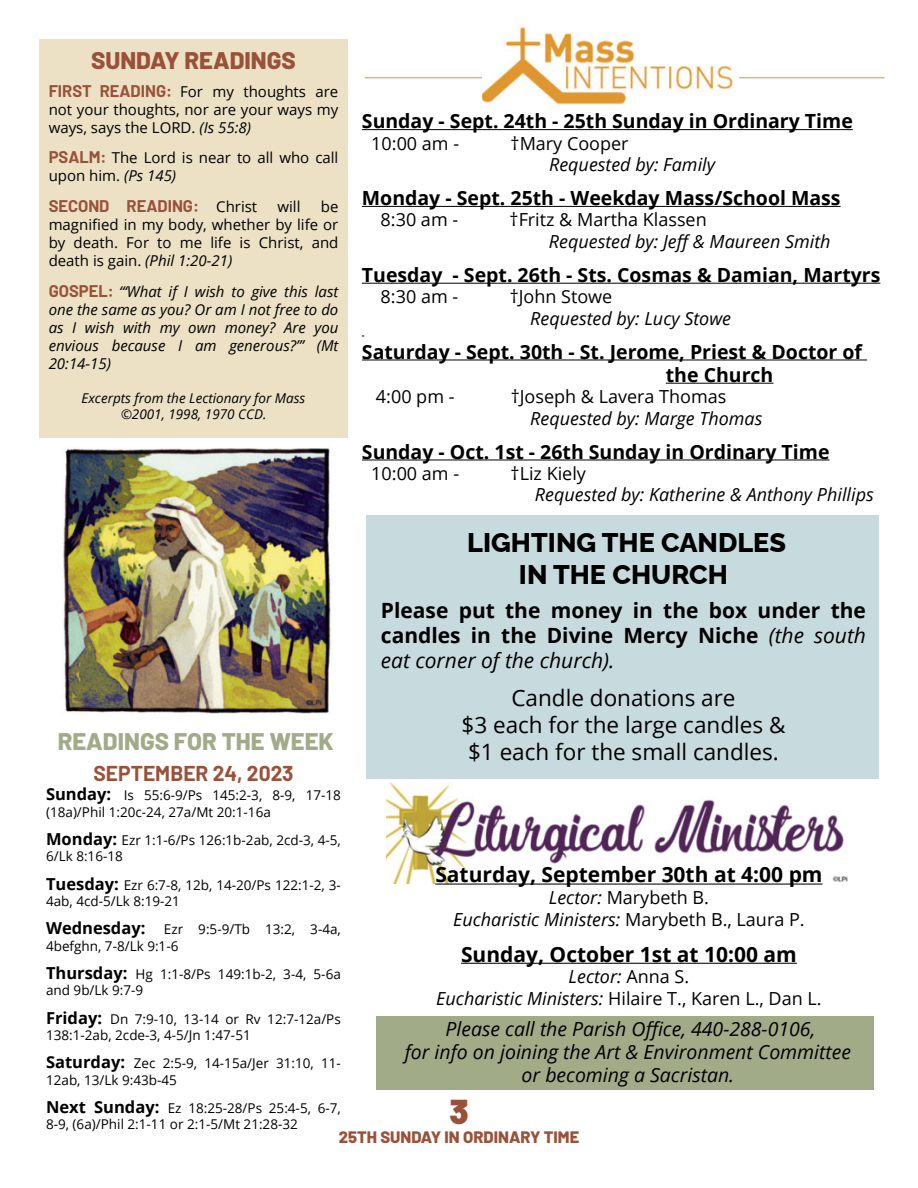
<style>
.page{position:relative;width:918px;height:1188px;background:#fff}
.page>*{position:absolute;margin:0;border:0;box-sizing:border-box;transform-origin:0 0}
.Page_Number_b99f8d7e{font:900 34.5px "Barlow";color:#995139}
.Body_Text_71a0c64b-7{font:800 27px "Raleway";color:#000}
.Header_1_226b8279-a2{font:800 24px "Barlow";color:#a1ab88}
.Header_2_89fada6e-30{font:800 24px "Barlow";color:#995139}
.Body_Text_71a0c64b-7-2{font:22.5px "Open Sans";color:#000}
.Body_Text_71a0c64b-7-3{font:700 21px/25.2px "Bqwfyy Open Sans";color:#000;text-align:justify}
.Subheader_1_74b3513d{font:700 21px "Hblxsj Barlow";color:#995139}
.Body_Text_-_Bold_fd2{font:700 19.5px "Bqwfyy Open Sans";color:#000}
.Body_Text_71a0c64b-7-4{font:italic 19.5px "Kxvfyv Open Sans";color:#000}
.Body_Text_-_Bold_fd2-2{font:700 19.5px "Ptfrgl Open Sans";color:#000}
.Body_Text_71a0c64b-7-5{font:700 19.5px "Bqwfyy Open Sans";color:#000}
.Body_Text_71a0c64b-7-6{font:italic 19.5px "Wjpdrp Open Sans";color:#000}
.Body_Text_-_Bold_fd2-3{font:18px "Open Sans";color:#000}
.Body_Text_-_Bold_fd2-4{font:italic 18px "Kxvfyv Open Sans";color:#000}
.Body_Text_-_Bold_fd2-5{font:italic 18px "Wjpdrp Open Sans";color:#000}
.Body_Text_71a0c64b-7-7{font:18px "Open Sans";color:#000}
.Body_Text_71a0c64b-7-8{font:italic 18px "Wjpdrp Open Sans";color:#000}
.Page_Footer_1018239f{font:800 16.5px "Barlow";color:#995139}
.Subheader_1_74b3513d-2{font:700 16.5px "Jfspqj Barlow";color:#995139}
.Subheader_1_74b3513d-3{font:15px/18px "Open Sans";color:#000;text-align:justify}
.Subheader_1_74b3513d-4{font:italic 15px/18px "Wjpdrp Open Sans";color:#000;text-align:justify}
.Body_Text_-_Bold_fd2-6{font:13.5px/16px "Open Sans";color:#000}
.Subheader_1_74b3513d-5{font:italic 13.5px "Wjpdrp Open Sans";color:#000}
.Subheader_1_74b3513d-6{font:italic 13.5px "Kxvfyv Open Sans";color:#000}
.s1{font-family:"Jfspqj Barlow";font-weight:700;font-size:16.5px;color:#995139}
.s2{font-family:"Wjpdrp Open Sans";font-style:italic}
.s3{font-family:"Open Sans";font-weight:400;font-size:15px;color:#000}
.s4{font-family:"Hblxsj Barlow";font-weight:700;font-style:normal;font-size:16.5px;color:#995139}
.s5{font-family:"Kxvfyv Open Sans"}
.s6{font-family:"Wjpdrp Open Sans";font-weight:400;font-style:italic}
.s7{font-family:"Bqwfyy Open Sans";font-weight:700;font-size:16.5px}
.s8{font-family:"Open Sans";font-style:normal}
</style>
<div class="page">
<div style="left:377px;top:1017px;width:497px;height:73px;background:#a1ab88"></div>
<div style="left:366px;top:515px;width:513px;height:263px;background:#c7dade"></div>
<img style="left:386px;top:783px;width:462px;height:100px">
<div style="left:39px;top:39px;width:309px;height:398px;background:#ece0c5"></div>
<img style="left:63px;top:448px;width:268px;height:266px">
<hr style="left:435px;top:884px;width:388px;height:1px;background:#000">
<hr style="left:461px;top:963px;width:336px;height:1px;background:#000">
<hr style="left:362px;top:129px;width:491px;height:1px;background:#000">
<hr style="left:362px;top:206px;width:479px;height:1px;background:#000">
<hr style="left:362px;top:283px;width:518px;height:1px;background:#000">
<hr style="left:362px;top:359px;width:505px;height:1px;background:#000">
<hr style="left:666px;top:383px;width:107px;height:1px;background:#000">
<hr style="left:362px;top:459px;width:468px;height:1px;background:#000">
<hr style="left:365px;top:77px;width:519px;height:1px;background:#d4bb7d">
<img style="left:483px;top:26px;width:256px;height:82px">
<p class="Header_2_89fada6e-30" style="left:91px;top:42px;width:206px">SUNDAY READINGS</p>
<p class="Subheader_1_74b3513d-3" style="left:49px;top:82px;width:291px"><span class="s1">FIRST READING:</span> For my thoughts are not your thoughts, nor are your ways my ways, says the LORD. <span class="s2">(Is 55:8)</span></p>
<p class="Subheader_1_74b3513d-3" style="left:49px;top:148px;width:291px"><span class="s1">PSALM:</span> The Lord is near to all who call upon him. <span class="s2">(Ps 145)</span></p>
<p class="Subheader_1_74b3513d-2" style="left:49px;top:194px;width:210px">SECOND READING: <span class="s3">Christ</span></p>
<p class="Subheader_1_74b3513d-3" style="left:278px;top:197px;width:25px">will</p>
<p class="Subheader_1_74b3513d-3" style="left:49px;top:197px;width:291px;text-indent:272px">be magnified in my body, whether by life or by death. For to me life is Christ, and death is gain. <span class="s2">(Phil 1:20-21)</span></p>
<p class="Subheader_1_74b3513d-4" style="left:49px;top:282px;width:291px"><span class="s4">GOSPEL:</span> “‘What if I wish to give this last <span class="s5">one the same as you? Or am I not free to do as I wish with my own money? Are you </span>envious because I am generous?’” (Mt 20:14-15)</p>
<p class="Subheader_1_74b3513d-5" style="left:82px;top:389px;width:225px">Excerpts from the Lectionary for Mass</p>
<p class="Subheader_1_74b3513d-6" style="left:121px;top:405px;width:147px">©2001, 1998, 1970 CCD.</p>
<p class="Header_1_226b8279-a2" style="left:58px;top:724px;width:278px">READINGS FOR THE WEEK</p>
<p class="Body_Text_71a0c64b-7-5" style="left:362px;top:107px;width:492px">Sunday - Sept. 24th - 25th Sunday in Ordinary Time</p>
<p class="Body_Text_-_Bold_fd2-3" style="left:371px;top:131px;width:89px">10:00 am -</p>
<p class="Body_Text_-_Bold_fd2-3" style="left:511px;top:131px;width:119px">†Mary Cooper</p>
<p class="Body_Text_-_Bold_fd2-5" style="left:549px;top:152px;width:167px">Requested by: Family</p>
<p class="Body_Text_-_Bold_fd2" style="left:362px;top:184px;width:480px">Monday - Sept. 25th - Weekday Mass/School Mass</p>
<p class="Body_Text_-_Bold_fd2-3" style="left:381px;top:208px;width:79px">8:30 am -</p>
<p class="Body_Text_-_Bold_fd2-3" style="left:510px;top:208px;width:199px">†Fritz &amp; Martha Klassen</p>
<p class="Body_Text_-_Bold_fd2-4" style="left:549px;top:229px;width:283px">Requested by: Jeff &amp; Maureen Smith</p>
<p class="Body_Text_-_Bold_fd2" style="left:362px;top:261px;width:520px">Tuesday - Sept. 26th - Sts. Cosmas &amp; Damian, Martyrs</p>
<p class="Body_Text_-_Bold_fd2-3" style="left:381px;top:284px;width:79px">8:30 am -</p>
<p class="Body_Text_-_Bold_fd2-3" style="left:510px;top:284px;width:104px">†John Stowe</p>
<p class="Body_Text_-_Bold_fd2-5" style="left:530px;top:306px;width:202px">Requested by: Lucy Stowe</p>
<p class="Body_Text_-_Bold_fd2-2" style="left:362px;top:338px;width:502px">Saturday - Sept. 30th - St. Jerome, Priest &amp; Doctor of</p>
<p class="Body_Text_-_Bold_fd2" style="left:666px;top:361px;width:109px">the Church</p>
<p class="Body_Text_-_Bold_fd2-3" style="left:376px;top:384px;width:80px">4:00 pm -</p>
<p class="Body_Text_-_Bold_fd2-3" style="left:511px;top:384px;width:217px">†Joseph &amp; Lavera Thomas</p>
<p class="Body_Text_-_Bold_fd2-5" style="left:530px;top:406px;width:234px">Requested by: Marge Thomas</p>
<p class="Body_Text_-_Bold_fd2" style="left:362px;top:438px;width:469px">Sunday - Oct. 1st - 26th Sunday in Ordinary Time</p>
<p class="Body_Text_-_Bold_fd2-3" style="left:371px;top:461px;width:89px">10:00 am -</p>
<p class="Body_Text_-_Bold_fd2-3" style="left:511px;top:461px;width:77px">†Liz Kiely</p>
<p class="Body_Text_-_Bold_fd2-4" style="left:535px;top:483px;width:340px">Requested by: Katherine &amp; Anthony Phillips</p>
<p class="Body_Text_71a0c64b-7" style="left:467px;top:520px;width:320px">LIGHTING THE CANDLES</p>
<p class="Body_Text_71a0c64b-7" style="left:519px;top:553px;width:211px">IN THE CHURCH</p>
<p class="Body_Text_71a0c64b-7-3" style="left:381px;top:597px;width:487px">Please put the money in the box under the candles in the Divine Mercy Niche <span class="s6">(the south eat corner of the church).</span></p>
<p class="Body_Text_71a0c64b-7-2" style="left:511px;top:682px;width:226px">Candle donations are</p>
<p class="Body_Text_71a0c64b-7-2" style="left:462px;top:709px;width:325px">$3 each for the large candles &amp;</p>
<p class="Body_Text_71a0c64b-7-2" style="left:468px;top:736px;width:312px">$1 each for the small candles.</p>
<p class="Subheader_1_74b3513d" style="left:93px;top:758px;width:202px">SEPTEMBER 24, 2023</p>
<p class="Body_Text_-_Bold_fd2-6" style="left:46px;top:787px;width:296px"><span class="s7">Sunday:</span> Is 55:6-9/Ps 145:2-3, 8-9, 17-18 (18a)/Phil 1:20c-24, 27a/Mt 20:1-16a</p>
<p class="Body_Text_-_Bold_fd2-6" style="left:46px;top:832px;width:296px"><span class="s7">Monday:</span> Ezr 1:1-6/Ps 126:1b-2ab, 2cd-3, 4-5,<br>6/Lk 8:16-18</p>
<p class="Body_Text_-_Bold_fd2-6" style="left:46px;top:877px;width:296px"><span class="s7">Tuesday:</span> Ezr 6:7-8, 12b, 14-20/Ps 122:1-2, 3-<br>4ab, 4cd-5/Lk 8:19-21</p>
<p class="Body_Text_-_Bold_fd2-6" style="left:46px;top:921px;width:296px"><span class="s7">Wednesday:</span> Ezr 9:5-9/Tb 13:2, 3-4a,<br>4befghn, 7-8/Lk 9:1-6</p>
<p class="Body_Text_-_Bold_fd2-6" style="left:46px;top:966px;width:296px"><span class="s7">Thursday:</span> Hg 1:1-8/Ps 149:1b-2, 3-4, 5-6a and 9b/Lk 9:7-9</p>
<p class="Body_Text_-_Bold_fd2-6" style="left:46px;top:1010px;width:296px"><span class="s7">Friday:</span> Dn 7:9-10, 13-14 or Rv 12:7-12a/Ps<br>138:1-2ab, 2cde-3, 4-5/Jn 1:47-51</p>
<p class="Body_Text_-_Bold_fd2-6" style="left:46px;top:1055px;width:296px"><span class="s7">Saturday:</span> Zec 2:5-9, 14-15a/Jer 31:10, 11-<br>12ab, 13/Lk 9:43b-45</p>
<p class="Body_Text_-_Bold_fd2-6" style="left:46px;top:1100px;width:296px"><span class="s7">Next Sunday:</span> Ez 18:25-28/Ps 25:4-5, 6-7,<br>8-9, (6a)/Phil 2:1-11 or 2:1-5/Mt 21:28-32</p>
<p class="Body_Text_71a0c64b-7-3" style="left:435px;top:862px;width:389px">Saturday, September 30th at 4:00 pm</p>
<p class="Body_Text_71a0c64b-7-7" style="left:549px;top:885px;width:162px"><span class="s2">Lector:</span> Marybeth B.</p>
<p class="Body_Text_71a0c64b-7-8" style="left:453px;top:907px;width:353px">Eucharistic Ministers: <span class="s8">Marybeth B., Laura P.</span></p>
<p class="Body_Text_71a0c64b-7-3" style="left:461px;top:941px;width:337px">Sunday, October 1st at 10:00 am</p>
<p class="Body_Text_71a0c64b-7-8" style="left:569px;top:964px;width:122px">Lector: <span class="s8">Anna S.</span></p>
<p class="Body_Text_71a0c64b-7-7" style="left:436px;top:986px;width:387px"><span class="s2">Eucharistic Ministers:</span> Hilaire T., Karen L., Dan L.</p>
<p class="Body_Text_71a0c64b-7-4" style="left:446px;top:1015px;width:371px">Please call the Parish Office, 440-288-0106,</p>
<p class="Body_Text_71a0c64b-7-4" style="left:405px;top:1039px;width:448px">for info on joining the Art &amp; Environment Committee</p>
<p class="Body_Text_71a0c64b-7-6" style="left:522px;top:1062px;width:214px">or becoming a Sacristan.</p>
<p class="Page_Number_b99f8d7e" style="left:449px;top:1085px;width:21px">3</p>
<p class="Page_Footer_1018239f" style="left:339px;top:1125px;width:242px">25TH SUNDAY IN ORDINARY TIME</p>
</div>
